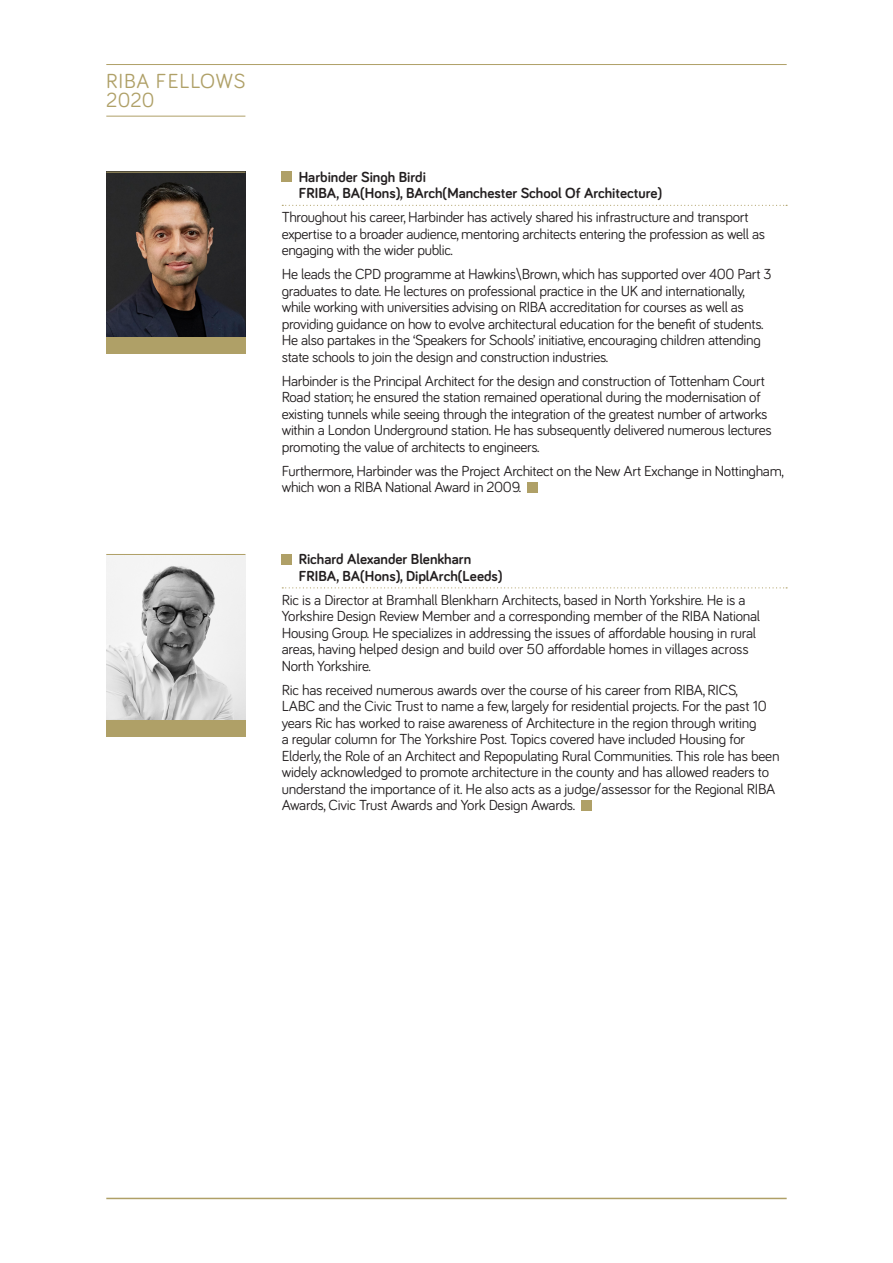
<style>
.page{position:relative;width:893px;height:1263px;background:#fff}
.page>*{position:absolute;margin:0;border:0;box-sizing:border-box;transform-origin:0 0}
.t1{font:21px/19.5px "Bariol";letter-spacing:.035em;color:#afa067}
.t2{font:15px/16.5px "Bariol";letter-spacing:-.02em;color:#231f20}
.rules{font:700 15px/16.5px "Bariol";color:#231f20}
</style>
<div class="page">
<img style="left:106px;top:173px;width:139px;height:165px">
<img style="left:106px;top:555px;width:139px;height:165px">
<svg style="left:282px;top:205px;width:505px;height:1px"></svg>
<svg style="left:282px;top:587px;width:505px;height:1px"></svg>
<div style="left:282px;top:172px;width:10px;height:10px;background:#afa067"></div>
<div style="left:527px;top:482px;width:11px;height:10px;background:#afa067"></div>
<div style="left:282px;top:554px;width:10px;height:10px;background:#afa067"></div>
<div style="left:582px;top:800px;width:10px;height:10px;background:#afa067"></div>
<hr style="left:106px;top:64px;width:681px;height:1px;background:#afa067">
<hr style="left:106px;top:1198px;width:681px;height:1px;background:#afa067">
<hr style="left:106px;top:116px;width:139px;height:1px;background:#afa067">
<div style="left:106px;top:338px;width:139px;height:16px;background:#afa067"></div>
<div style="left:106px;top:720px;width:139px;height:16px;background:#afa067"></div>
<hr style="left:106px;top:172px;width:139px;height:1px;background:#afa067">
<hr style="left:106px;top:554px;width:139px;height:1px;background:#afa067">
<p class="t1" style="left:106px;top:70px;width:141px">RIBA FELLOWS<br>2020</p>
<p class="rules" style="left:299px;top:168px;width:365px">Harbinder Singh Birdi<br>FRIBA, BA(Hons), BArch(Manchester School Of Architecture)</p>
<p class="t2" style="left:282px;top:208px;width:485px">Throughout his career, Harbinder has actively shared his infrastructure and transport expertise to a broader audience, mentoring architects entering the profession as well as engaging with the wider public.</p>
<p class="t2" style="left:282px;top:265px;width:491px">He leads the CPD programme at Hawkins\Brown, which has supported over 400 Part 3 graduates to date. He lectures on professional practice in the UK and internationally, while working with universities advising on RIBA accreditation for courses as well as providing guidance on how to evolve architectural education for the benefit of students.<br>He also partakes in the ‘Speakers for Schools’ initiative, encouraging children attending state schools to join the design and construction industries.</p>
<p class="t2" style="left:282px;top:372px;width:492px">Harbinder is the Principal Architect for the design and construction of Tottenham Court Road station; he ensured the station remained operational during the modernisation of existing tunnels while seeing through the integration of the greatest number of artworks within a London Underground station. He has subsequently delivered numerous lectures promoting the value of architects to engineers.</p>
<p class="t2" style="left:282px;top:462px;width:504px">Furthermore, Harbinder was the Project Architect on the New Art Exchange in Nottingham, which won a RIBA National Award in 2009.</p>
<p class="rules" style="left:299px;top:551px;width:205px">Richard Alexander Blenkharn<br>FRIBA, BA(Hons), DiplArch(Leeds)</p>
<p class="t2" style="left:282px;top:591px;width:480px">Ric is a Director at Bramhall Blenkharn Architects, based in North Yorkshire. He is a Yorkshire Design Review Member and a corresponding member of the RIBA National Housing Group. He specializes in addressing the issues of affordable housing in rural areas, having helped design and build over 50 affordable homes in villages across North Yorkshire.</p>
<p class="t2" style="left:282px;top:681px;width:499px">Ric has received numerous awards over the course of his career from RIBA, RICS,<br>LABC and the Civic Trust to name a few, largely for residential projects. For the past 10 years Ric has worked to raise awareness of Architecture in the region through writing<br>a regular column for The Yorkshire Post. Topics covered have included Housing for Elderly, the Role of an Architect and Repopulating Rural Communities. This role has been widely acknowledged to promote architecture in the county and has allowed readers to understand the importance of it. He also acts as a judge/assessor for the Regional RIBA Awards, Civic Trust Awards and York Design Awards.</p>
</div>
